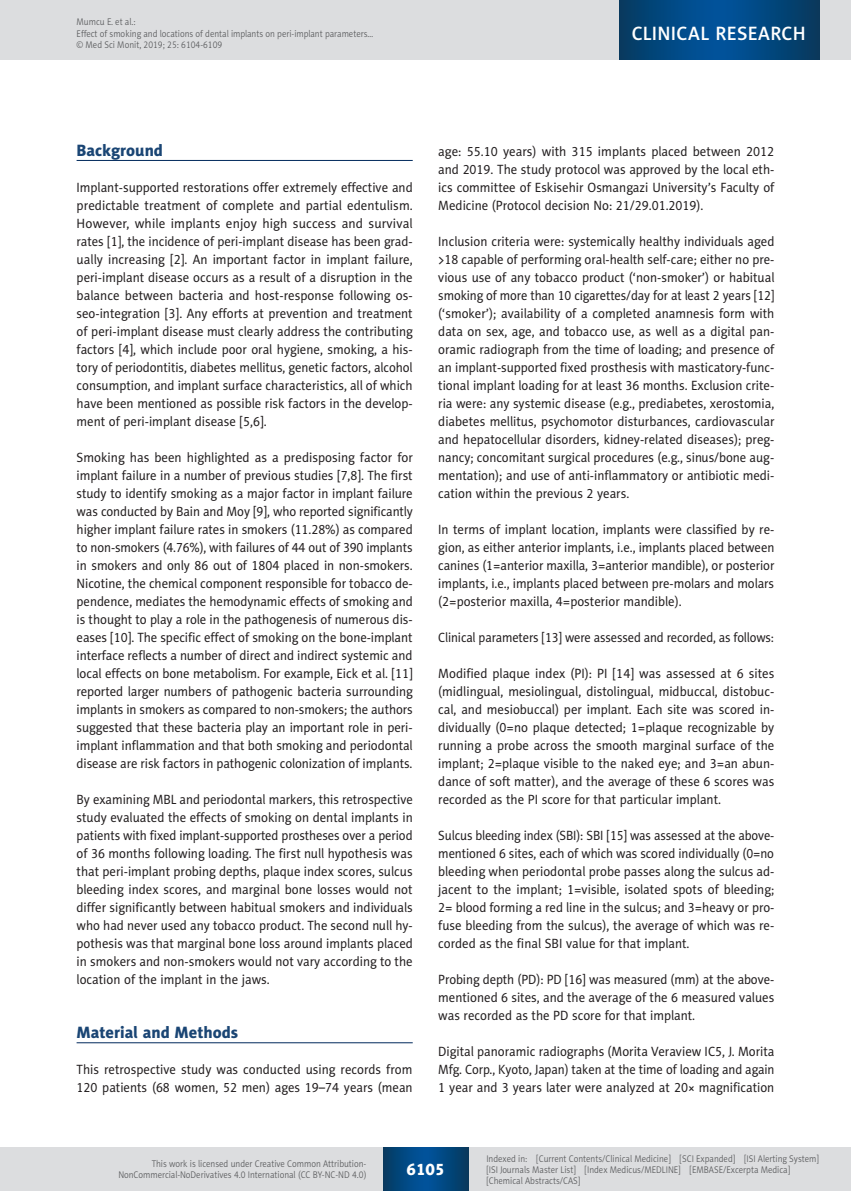
<style>
.page{position:relative;width:851px;height:1191px;background:#fff}
.page>*{position:absolute;margin:0;border:0;box-sizing:border-box;transform-origin:0 0}
.t1{font:19.5px "Naomi Sans EFN Medium";letter-spacing:.015em;color:#fff}
.MSM_Headline_1{font:16.5px "Naomi Sans EFN Heavy";color:#1a4574}
.t2{font:16.5px "Naomi Sans EFN Heavy";color:#fff}
.MSM_Body{font:13.5px/18px "Naomi Sans EFN";color:#231f20;text-align:justify;scale:.95 1}
.MSM_Body-2{font:13.5px/18px "Naomi Sans EFN";color:#231f20;text-align:justify;scale:.96 1}
.MSM_Body-3{font:13.5px/18px "Naomi Sans EFN";color:#231f20;text-align:justify;scale:.94 1}
.MSM_Body-4{font:13.5px/18px "Naomi Sans EFN";color:#231f20;text-align:justify;scale:.93 1}
.MSM_pagina_zywa{font:9.75px/11.2px "Naomi Sans EFN Light";color:#57585a;scale:.9 1}
.MSM_pagina_sygnatura{font:9.75px "Naomi Sans EFN Light";color:#57585a;scale:.9 1}
</style>
<div class="page">
<hr style="left:77px;top:160px;width:335px;height:1px;background:#00295c">
<hr style="left:77px;top:1042px;width:335px;height:1px;background:#00295c">
<div style="left:0;top:1148px;width:850px;height:43px;background:#dcdddf"></div>
<svg style="left:383px;top:1147px;width:85px;height:43px;background:#02477e"></svg>
<div style="left:0;top:0;width:850px;height:60px;background:#dcdddf"></div>
<svg style="left:619px;top:0;width:200px;height:60px;background:#02477e"></svg>
<p class="MSM_pagina_zywa" style="left:77px;top:16px;width:331px">Mumcu E. et al.:<br>Effect of smoking and locations of dental implants on peri-implant parameters…</p>
<p class="MSM_pagina_sygnatura" style="left:77px;top:39px;width:163px">© Med Sci Monit, 2019; 25: 6104-6109</p>
<h1 class="t1" style="left:631px;top:22px;width:175px">CLINICAL RESEARCH</h1>
<p class="MSM_Headline_1" style="left:77px;top:140px;width:88px">Background</p>
<p class="MSM_Body" style="left:77px;top:178px;width:355px">Implant-supported restorations offer extremely effective and predictable treatment of complete and partial edentulism.<br>However, while implants enjoy high success and survival rates [1], the incidence of peri-implant disease has been grad&shy;ually increasing [2]. An important factor in implant failure, peri-implant disease occurs as a result of a disruption in the balance between bacteria and host-response following os&shy;seo-integration [3]. Any efforts at prevention and treatment of peri-implant disease must clearly address the contributing factors [4], which include poor oral hygiene, smoking, a his&shy;tory of periodontitis, diabetes mellitus, genetic factors, alcohol consumption, and implant surface characteristics, all of which have been mentioned as possible risk factors in the develop&shy;ment of peri-implant disease [5,6].</p>
<p class="MSM_Body-2" style="left:77px;top:448px;width:352px">Smoking has been highlighted as a predisposing factor for implant failure in a number of previous studies [7,8]. The first study to identify smoking as a major factor in implant failure was conducted by Bain and Moy [9], who reported significantly higher implant failure rates in smokers (11.28%) as compared to non-smokers (4.76%), with failures of 44 out of 390 implants in smokers and only 86 out of 1804 placed in non-smokers.<br>Nicotine, the chemical component responsible for tobacco de&shy;pendence, mediates the hemodynamic effects of smoking and is thought to play a role in the pathogenesis of numerous dis&shy;eases [10]. The specific effect of smoking on the bone-implant interface reflects a number of direct and indirect systemic and local effects on bone metabolism. For example, Eick et al. [11] reported larger numbers of pathogenic bacteria surrounding implants in smokers as compared to non-smokers; the authors suggested that these bacteria play an important role in peri&shy;implant inflammation and that both smoking and periodontal disease are risk factors in pathogenic colonization of implants.</p>
<p class="MSM_Body-3" style="left:77px;top:790px;width:359px">By examining MBL and periodontal markers, this retrospective study evaluated the effects of smoking on dental implants in patients with fixed implant-supported prostheses over a period of 36 months following loading. The first null hypothesis was that peri-implant probing depths, plaque index scores, sulcus bleeding index scores, and marginal bone losses would not differ significantly between habitual smokers and individuals who had never used any tobacco product. The second null hy&shy;pothesis was that marginal bone loss around implants placed in smokers and non-smokers would not vary according to the location of the implant in the jaws.</p>
<p class="MSM_Headline_1" style="left:77px;top:1022px;width:163px">Material and Methods</p>
<p class="MSM_Body" style="left:77px;top:1060px;width:355px">This retrospective study was conducted using records from<br>120 patients (68 women, 52 men) ages 19–74 years (mean</p>
<p class="MSM_Body-2" style="left:438px;top:142px;width:351px">age: 55.10 years) with 315 implants placed between 2012 and 2019. The study protocol was approved by the local eth&shy;ics committee of Eskisehir Osmangazi University’s Faculty of Medicine (Protocol decision No: 21/29.01.2019).</p>
<p class="MSM_Body" style="left:438px;top:232px;width:355px">Inclusion criteria were: systemically healthy individuals aged &gt;18 capable of performing oral-health self-care; either no pre&shy;vious use of any tobacco product (‘non-smoker’) or habitual smoking of more than 10 cigarettes/day for at least 2 years [12] (‘smoker’); availability of a completed anamnesis form with data on sex, age, and tobacco use, as well as a digital pan&shy;oramic radiograph from the time of loading; and presence of an implant-supported fixed prosthesis with masticatory-func&shy;tional implant loading for at least 36 months. Exclusion crite&shy;ria were: any systemic disease (e.g., prediabetes, xerostomia, diabetes mellitus, psychomotor disturbances, cardiovascular and hepatocellular disorders, kidney-related diseases); preg&shy;nancy; concomitant surgical procedures (e.g., sinus/bone aug&shy;mentation); and use of anti-inflammatory or antibiotic medi&shy;cation within the previous 2 years.</p>
<p class="MSM_Body" style="left:438px;top:520px;width:355px">In terms of implant location, implants were classified by re&shy;gion, as either anterior implants, i.e., implants placed between canines (1=anterior maxilla, 3=anterior mandible), or posterior implants, i.e., implants placed between pre-molars and molars (2=posterior maxilla, 4=posterior mandible).</p>
<p class="MSM_Body-4" style="left:438px;top:628px;width:362px">Clinical parameters [13] were assessed and recorded, as follows:</p>
<p class="MSM_Body" style="left:438px;top:664px;width:355px">Modified plaque index (PI): PI [14] was assessed at 6 sites (midlingual, mesiolingual, distolingual, midbuccal, distobuc&shy;cal, and mesiobuccal) per implant. Each site was scored in&shy;dividually (0=no plaque detected; 1=plaque recognizable by running a probe across the smooth marginal surface of the implant; 2=plaque visible to the naked eye; and 3=an abun&shy;dance of soft matter), and the average of these 6 scores was recorded as the PI score for that particular implant.</p>
<p class="MSM_Body-4" style="left:438px;top:826px;width:363px">Sulcus bleeding index (SBI): SBI [15] was assessed at the above&shy;mentioned 6 sites, each of which was scored individually (0=no bleeding when periodontal probe passes along the sulcus ad&shy;jacent to the implant; 1=visible, isolated spots of bleeding; 2= blood forming a red line in the sulcus; and 3=heavy or pro&shy;fuse bleeding from the sulcus), the average of which was re&shy;corded as the final SBI value for that implant.</p>
<p class="MSM_Body-3" style="left:438px;top:970px;width:359px">Probing depth (PD): PD [16] was measured (mm) at the above&shy;mentioned 6 sites, and the average of the 6 measured values was recorded as the PD score for that implant.</p>
<p class="MSM_Body" style="left:438px;top:1042px;width:355px">Digital panoramic radiographs (Morita Veraview IC5, J. Morita Mfg. Corp., Kyoto, Japan) taken at the time of loading and again 1 year and 3 years later were analyzed at 20× magnification</p>
<p class="MSM_pagina_zywa" style="left:118px;top:1158px;width:277px;text-align:right">This work is licensed under Creative Common Attribution-<br>NonCommercial-NoDerivatives 4.0 International (CC BY-NC-ND 4.0)</p>
<p class="t2" style="left:406px;top:1159px;width:40px">6105</p>
<p class="MSM_pagina_zywa" style="left:486px;top:1152px;width:371px">Indexed in: [Current Contents/Clinical Medicine] [SCI Expanded] [ISI Alerting System] [ISI Journals Master List] [Index Medicus/MEDLINE] [EMBASE/Excerpta Medica] [Chemical Abstracts/CAS]</p>
</div>
